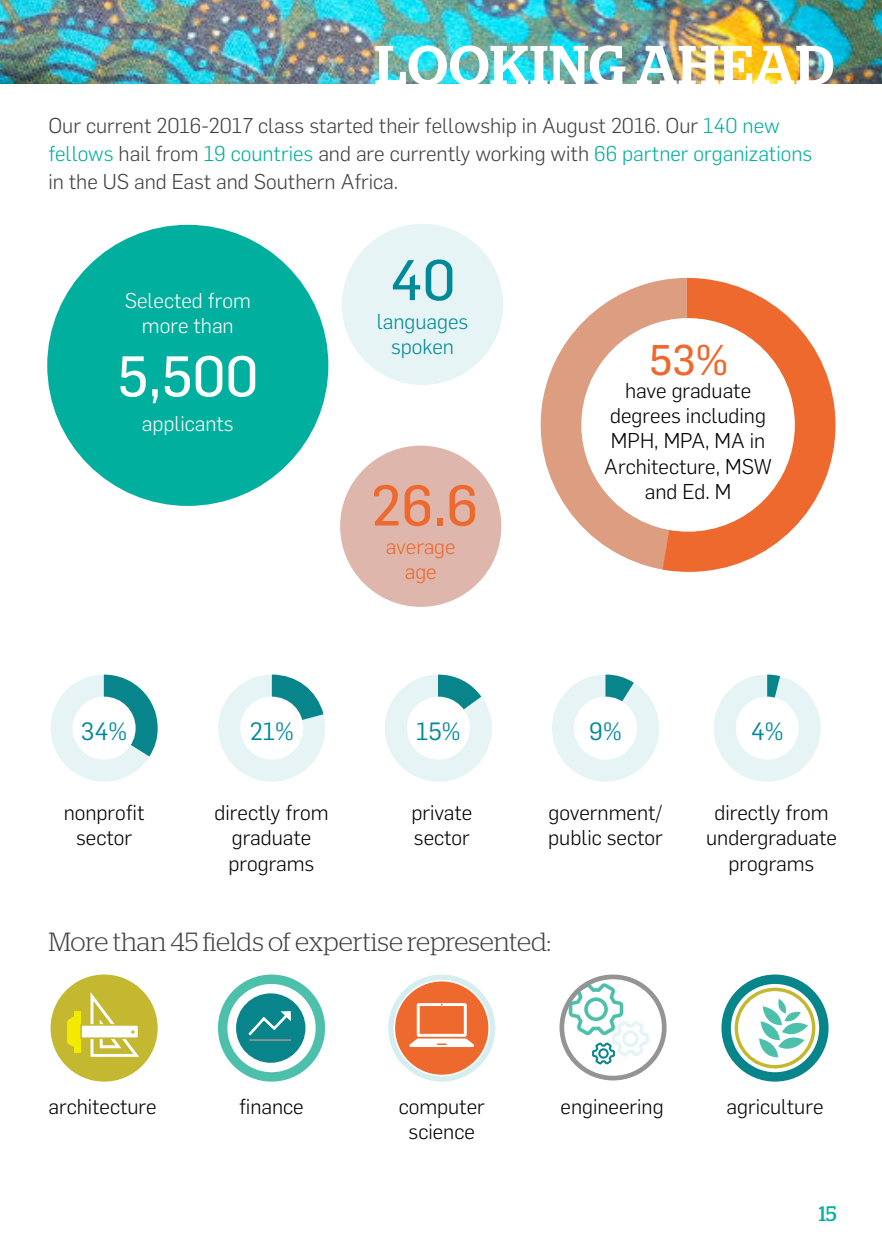
<style>
.page{position:relative;width:882px;height:1260px;background:#fff}
.page>*{position:absolute;margin:0;border:0;box-sizing:border-box;transform-origin:0 0}
.t1{font:500 56px "Stag";letter-spacing:.02em;color:#fff}
.t2{font:56px "Flama Basic";color:#fff}
.t3{font:56px "Flama Basic";color:#ed692e}
.t4{font:56px "Flama Basic";color:#008998}
.t5{font:42px "Flama Basic";color:#ed692e}
.t6{font:300 26.25px "Stag";color:#413f42}
.t7{font:24.5px "Flama";color:#008998}
.t8{font:300 21px/25.2px "Flama";color:#000;text-align:center}
.t9{font:300 21px/28px "Flama";color:#413f42}
.t10{font:300 21px/25.2px "Flama";color:#fff;text-align:center}
.t11{font:300 21px/25.2px "Flama";color:#008998;text-align:center}
.t12{font:300 21px/25.2px "Flama";color:#ed692e;text-align:center}
.t13{font:21px "Stag";color:#00af9d}
.s1{color:#00af9d}
</style>
<div class="page">
<img style="left:0;top:0;width:882px;height:83px">
<div style="left:51px;top:975px;width:107px;height:107px;background:#c4b830;border-radius:50%"></div>
<div style="left:74px;top:1011px;width:6px;height:42px;background:#f3ea00"></div>
<svg style="left:67px;top:1016px;width:7px;height:31px"></svg>
<div style="left:80px;top:1024px;width:59px;height:15px;background:#fff;border:2px solid #c4b830"></div>
<svg style="left:88px;top:992px;width:51px;height:65px"></svg>
<div style="left:721px;top:975px;width:108px;height:107px;border:9px solid #08858b;border-radius:50%"></div>
<svg style="left:736px;top:989px;width:78px;height:78px"></svg>
<div style="left:735px;top:988px;width:80px;height:80px;border:3px solid #c4b830;border-radius:50%"></div>
<svg style="left:759px;top:999px;width:49px;height:59px"></svg>
<svg style="left:223px;top:979px;width:97px;height:98px"></svg>
<div style="left:218px;top:975px;width:107px;height:107px;border:9px solid #4dc0ac;border-radius:50%"></div>
<div style="left:236px;top:993px;width:69px;height:70px;background:#08858b;border-radius:50%"></div>
<svg style="left:248px;top:1011px;width:43px;height:25px"></svg>
<hr style="left:249px;top:1039px;width:42px;height:2px;background:#949393">
<div style="left:388px;top:975px;width:107px;height:107px;background:#d6eeef;border-radius:50%"></div>
<div style="left:394px;top:981px;width:95px;height:95px;background:#ed692e;border-radius:50%"></div>
<div style="left:394px;top:980px;width:96px;height:96px;border:2px solid #fff;border-radius:50%"></div>
<svg style="left:409px;top:1003px;width:65px;height:44px"></svg>
<svg style="left:560px;top:981px;width:101px;height:101px"></svg>
<svg style="left:569px;top:983px;width:80px;height:82px"></svg>
<div style="left:560px;top:975px;width:107px;height:105px;border:5px solid #949494;border-radius:50%"></div>
<svg style="left:50px;top:675px;width:108px;height:107px"></svg>
<div style="left:73px;top:697px;width:63px;height:63px;background:#fff;border-radius:50%"></div>
<svg style="left:218px;top:675px;width:108px;height:107px"></svg>
<div style="left:240px;top:697px;width:63px;height:63px;background:#fff;border-radius:50%"></div>
<svg style="left:714px;top:675px;width:107px;height:107px"></svg>
<div style="left:736px;top:697px;width:63px;height:63px;background:#fff;border-radius:50%"></div>
<svg style="left:385px;top:675px;width:107px;height:107px"></svg>
<div style="left:407px;top:697px;width:63px;height:63px;background:#fff;border-radius:50%"></div>
<svg style="left:552px;top:675px;width:107px;height:107px"></svg>
<div style="left:574px;top:697px;width:63px;height:63px;background:#fff;border-radius:50%"></div>
<svg style="left:540px;top:280px;width:123px;height:290px;fill:#dd9d80"></svg>
<svg style="left:663px;top:278px;width:173px;height:294px;fill:#ed692e"></svg>
<div style="left:581px;top:318px;width:214px;height:214px;background:#fff;border-radius:50%"></div>
<div style="left:48px;top:226px;width:279px;height:279px;background:#00af9d;border-radius:50%"></div>
<div style="left:342px;top:224px;width:161px;height:161px;background:#e6f4f5;border-radius:50%"></div>
<div style="left:340px;top:446px;width:161px;height:161px;background:#deb6ac;border-radius:50%"></div>
<p class="t1" style="left:375px;top:32px;width:461px">LOOKING AHEAD</p>
<p class="t9" style="left:48px;top:111px;width:765px">Our current 2016-2017 class started their fellowship in August 2016. Our <span class="s1">140 new fellows</span> hail from <span class="s1">19 countries</span> and are currently working with <span class="s1">66 partner organizations </span>in the US and East and Southern Africa.</p>
<p class="t10" style="left:125px;top:287px;width:128px">Selected from more than</p>
<p class="t2" style="left:117px;top:337px;width:143px">5,500</p>
<p class="t10" style="left:142px;top:410px;width:93px">applicants</p>
<p class="t4" style="left:390px;top:241px;width:67px">40</p>
<p class="t11" style="left:377px;top:307px;width:93px">languages spoken</p>
<p class="t3" style="left:371px;top:466px;width:109px">26.6</p>
<p class="t12" style="left:386px;top:533px;width:71px">average age</p>
<p class="t7" style="left:81px;top:714px;width:48px">34%</p>
<p class="t7" style="left:250px;top:714px;width:46px">21%</p>
<p class="t8" style="left:64px;top:799px;width:82px">nonprofit sector</p>
<p class="t8" style="left:215px;top:799px;width:116px">directly from graduate programs</p>
<p class="t7" style="left:416px;top:714px;width:46px">15%</p>
<p class="t8" style="left:411px;top:799px;width:62px;text-align:left">private sector</p>
<p class="t5" style="left:649px;top:330px;width:81px">53%</p>
<p class="t8" style="left:604px;top:377px;width:169px">have graduate degrees including<br>MPH, MPA, MA in<br>Architecture, MSW and Ed. M</p>
<p class="t7" style="left:589px;top:714px;width:34px">9%</p>
<p class="t8" style="left:548px;top:799px;width:116px;text-align:left">government/ public sector</p>
<p class="t7" style="left:751px;top:714px;width:34px">4%</p>
<p class="t8" style="left:706px;top:799px;width:132px">directly from undergraduate programs</p>
<p class="t6" style="left:48px;top:927px;width:504px">More than 45 fields of expertise represented:</p>
<p class="t8" style="left:48px;top:1093px;width:110px">architecture</p>
<p class="t8" style="left:239px;top:1093px;width:66px">finance</p>
<p class="t8" style="left:561px;top:1093px;width:105px">engineering</p>
<p class="t8" style="left:727px;top:1093px;width:98px">agriculture</p>
<p class="t8" style="left:399px;top:1093px;width:88px">computer science</p>
<p class="t13" style="left:819px;top:1201px;width:20px">15</p>
</div>
